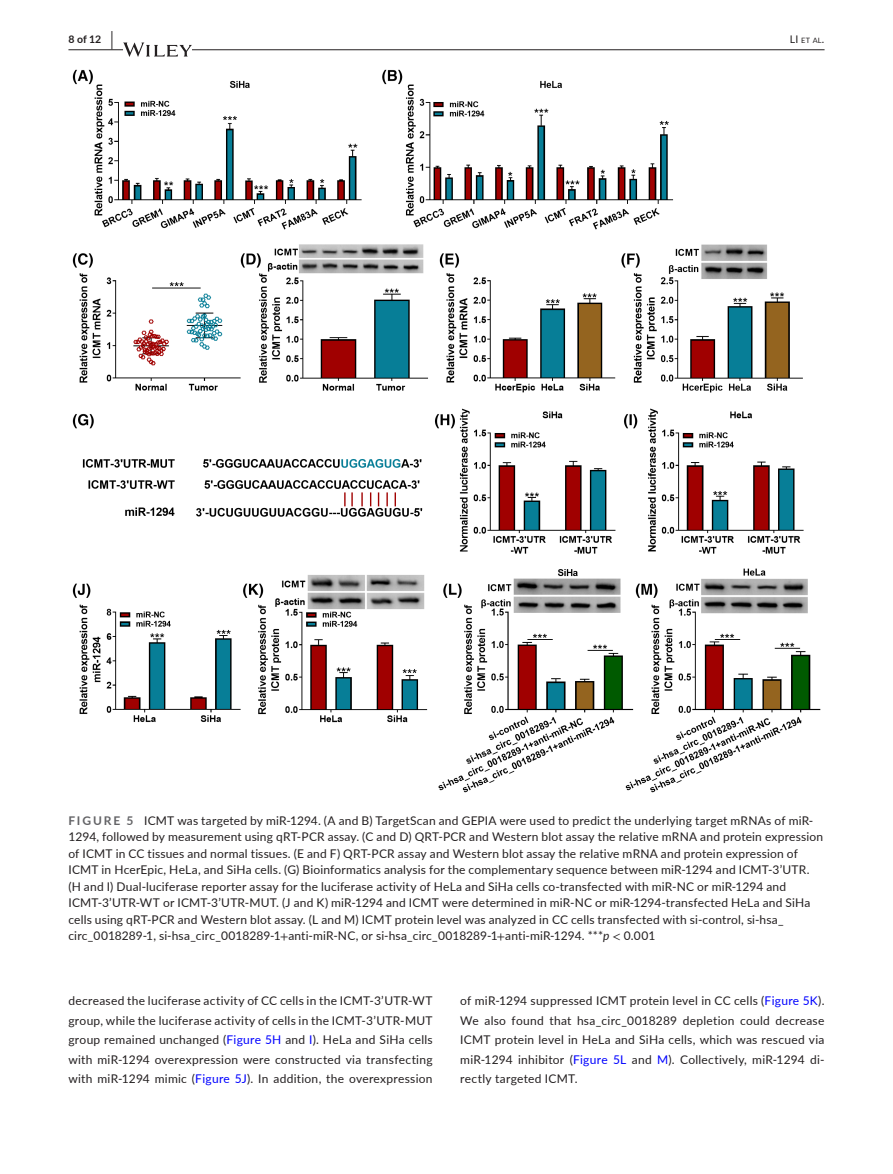
<style>
.page{position:relative;width:893px;height:1174px;background:#fff}
.page>*{position:absolute;margin:0;border:0;box-sizing:border-box;transform-origin:0 0}
.t1{font:12px/19.5px "Lato";letter-spacing:.015em;color:#231f20;text-align:justify}
.t2{font:700 10.5px "Lato";color:#231f20}
.t3{font:7.35px "Lato";color:#231f20}
.s1{font-size:19.5px}
.s2{font-size:10.5px}
.s3{font-weight:700;color:#636366}
.s4{font-family:"STIX"}
.s5{font-style:italic}
.s6{color:#00f}
</style>
<div class="page">
<hr style="left:68px;top:49px;width:756px;height:1px;background:#231f20">
<svg style="left:123px;top:42px;width:69px;height:15px"></svg>
<img style="left:72px;top:69px;width:749px;height:723px">
<p class="t2" style="left:68px;top:31px;width:46px">8 of 12 <span class="s1">|</span></p>
<p class="t3" style="left:790px;top:35px;width:36px"><span class="s2">LI</span> et al<span class="s2">.</span></p>
<p class="t1" style="left:68px;top:811px;width:756px;line-height:16.5px;text-align:left"><span class="s3">FIGURE 5</span> ICMT was targeted by miR-1294. (A and B) TargetScan and GEPIA were used to predict the underlying target mRNAs of miR-1294, followed by measurement using qRT-PCR assay. (C and D) QRT-PCR and Western blot assay the relative mRNA and protein expression of ICMT in CC tissues and normal tissues. (E and F) QRT-PCR assay and Western blot assay the relative mRNA and protein expression of ICMT in HcerEpic, HeLa, and SiHa cells. (G) Bioinformatics analysis for the complementary sequence between miR-1294 and ICMT-3’UTR. (H and I) Dual-luciferase reporter assay for the luciferase activity of HeLa and SiHa cells co-transfected with miR-NC or miR-1294 and ICMT-3’UTR-WT or ICMT-3’UTR-MUT. (J and K) miR-1294 and ICMT were determined in miR-NC or miR-1294-transfected HeLa and SiHa cells using qRT-PCR and Western blot assay. (L and M) ICMT protein level was analyzed in CC cells transfected with si-control, si-hsa_ circ_0018289-1, si-hsa_circ_0018289-1<span class="s4">+</span>anti-miR-NC, or si-hsa_circ_0018289-1<span class="s4">+</span>anti-miR-1294. ***<span class="s5">p</span> <span class="s4">&lt;</span> 0.001</p>
<p class="t1" style="left:68px;top:990px;width:366px">decreased the luciferase activity of CC cells in the ICMT-3’UTR-WT group, while the luciferase activity of cells in the ICMT-3’UTR-MUT group remained unchanged (<span class="s6">Figure 5H</span> and <span class="s6">I</span>). HeLa and SiHa cells with miR-1294 overexpression were constructed via transfecting with miR-1294 mimic (<span class="s6">Figure 5J</span>). In addition, the overexpression</p>
<p class="t1" style="left:460px;top:990px;width:366px">of miR-1294 suppressed ICMT protein level in CC cells (<span class="s6">Figure 5K</span>).<br>We also found that hsa_circ_0018289 depletion could decrease ICMT protein level in HeLa and SiHa cells, which was rescued via miR-1294 inhibitor (<span class="s6">Figure 5L</span> and <span class="s6">M</span>). Collectively, miR-1294 di&shy;rectly targeted ICMT.</p>
</div>
